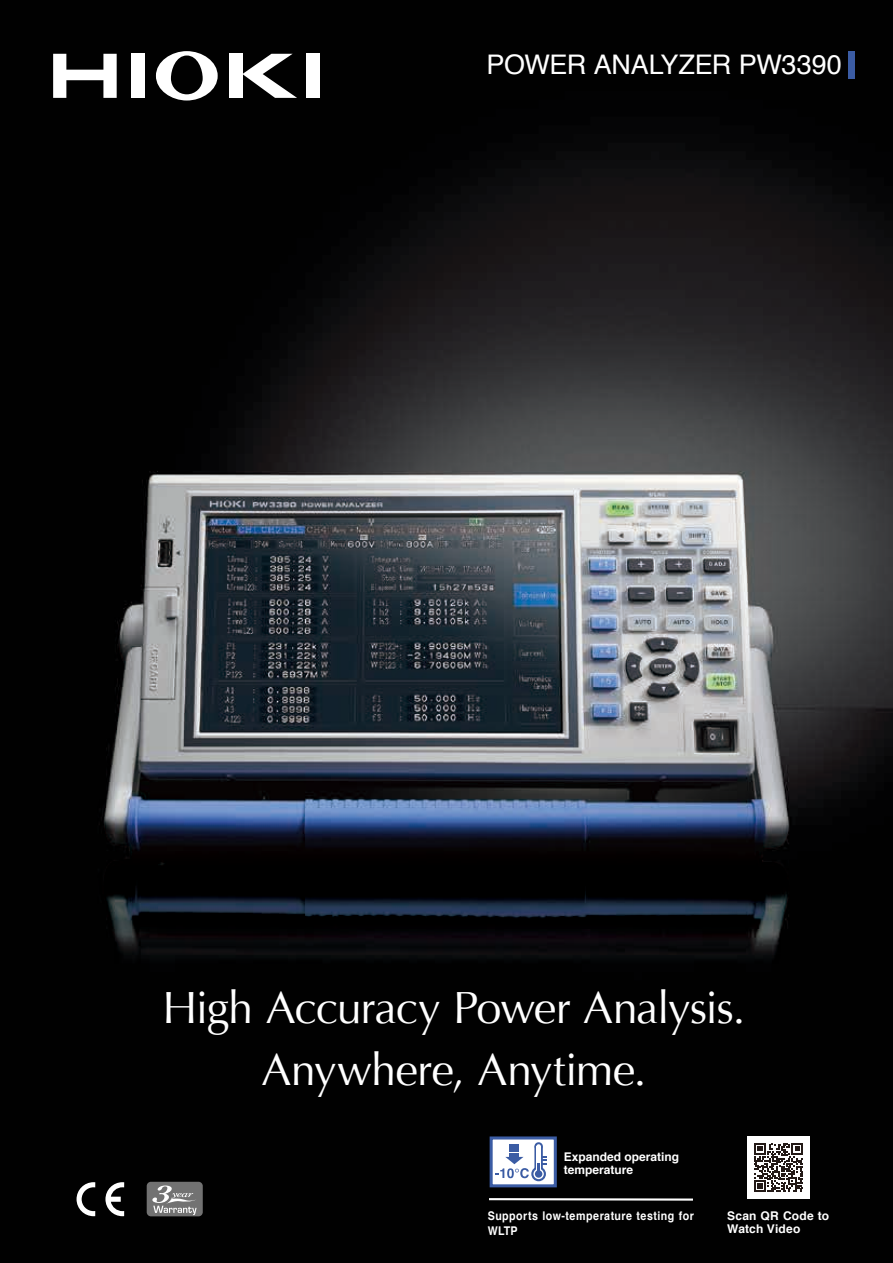
<style>
.page{position:relative;width:893px;height:1263px;background:#fff}
.page>*{position:absolute;margin:0;border:0;box-sizing:border-box;transform-origin:0 0}
.t1{font:45px/61.5px "Optima";letter-spacing:-.025em;color:#fff;text-align:center}
.t2{font:27px "Helvetica";letter-spacing:-.01em;color:#fff}
.t3{font:700 12px/13.5px "Helvetica";letter-spacing:.015em;color:#fff}
.t4{font:700 12px/15px "Helvetica";letter-spacing:.04em;color:#fff;scale:.89 1}
</style>
<div class="page">
<img style="left:0;top:0;width:893px;height:1263px">
<svg style="left:77px;top:1182px;width:18px;height:34px"></svg>
<svg style="left:105px;top:1182px;width:19px;height:34px"></svg>
<svg style="left:53px;top:54px;width:64px;height:44px"></svg>
<div style="left:131px;top:54px;width:13px;height:44px;background:#fff"></div>
<svg style="left:156px;top:51px;width:62px;height:50px"></svg>
<div style="left:229px;top:54px;width:13px;height:44px;background:#fff"></div>
<svg style="left:242px;top:54px;width:55px;height:44px"></svg>
<div style="left:306px;top:54px;width:13px;height:44px;background:#fff"></div>
<div style="left:147px;top:1182px;width:56px;height:34px;background:#727272;border-radius:4px"></div>
<svg style="left:152px;top:1185px;width:45px;height:30px"></svg>
<div style="left:848px;top:51px;width:7px;height:27px;background:#3b5ca4"></div>
<div style="left:747px;top:1136px;width:63px;height:63px;background:#fff"></div>
<svg style="left:754px;top:1143px;width:49px;height:49px"></svg>
<div style="left:491px;top:1138px;width:64px;height:48px;background:#fff"></div>
<div style="left:490px;top:1136px;width:67px;height:51px;border:3px solid #3b5ca4"></div>
<div style="left:535px;top:1170px;width:7px;height:8px;background:#3b5ca4;border-radius:50%"></div>
<div style="left:531px;top:1166px;width:15px;height:15px;border:2px solid #3b5ca4;border-radius:50%"></div>
<div style="left:534px;top:1146px;width:9px;height:23px;border:3px solid #3b5ca4"></div>
<div style="left:534px;top:1142px;width:9px;height:8px;border:2px solid #3b5ca4;border-radius:50%"></div>
<div style="left:536px;top:1146px;width:5px;height:23px;background:#fff"></div>
<svg style="left:537px;top:1156px;width:10px;height:14px"></svg>
<svg style="left:495px;top:1144px;width:34px;height:34px"></svg>
<hr style="left:489px;top:1198px;width:204px;height:3px;background:#fff">
<h2 class="t2" style="left:486px;top:44px;width:357px">POWER ANALYZER PW3390</h2>
<h1 class="t1" style="left:162px;top:978px;width:584px">High Accuracy Power Analysis.<br>Anywhere, Anytime.</h1>
<p class="t3" style="left:564px;top:1150px;width:117px">Expanded operating temperature</p>
<p class="t4" style="left:488px;top:1208px;width:233px">Supports low-temperature testing for<br>WLTP</p>
<p class="t3" style="left:727px;top:1209px;width:104px">Scan QR Code to<br>Watch Video</p>
</div>
